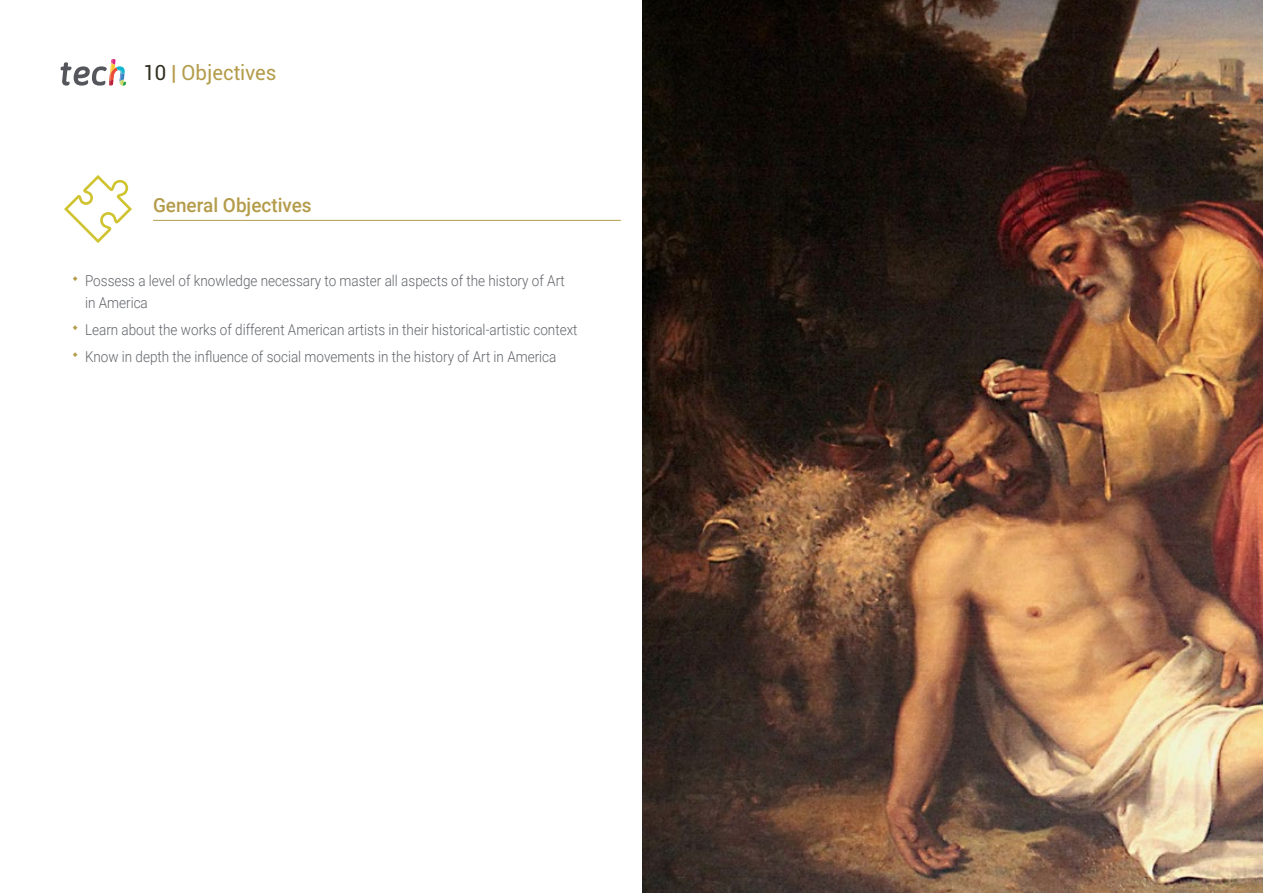
<style>
.page{position:relative;width:1263px;height:893px;background:#fff}
.page>*{position:absolute;margin:0;border:0;box-sizing:border-box;transform-origin:0 0}
.t1{font:21px "Roboto";color:#b49c4b}
.t2{font:500 19.5px "Roboto";color:#b49c4b}
.t3{font:300 15px/22.5px "Roboto";color:#61646a;scale:.9 1}
.s1{color:#312e20}
</style>
<div class="page">
<hr style="left:153px;top:220px;width:468px;height:1px;background:#b49c4b">
<svg style="left:64px;top:175px;width:68px;height:68px"></svg>
<img style="left:642px;top:0;width:621px;height:893px">
<svg style="left:61px;top:59px;width:65px;height:27px"></svg>
<h1 class="t1" style="left:144px;top:57px;width:135px"><span class="s1">10</span> | Objectives</h1>
<h2 class="t2" style="left:153px;top:191px;width:160px">General Objectives</h2>
<p class="t3" style="left:85px;top:268px;width:535px">Possess a level of knowledge necessary to master all aspects of the history of Art in America</p>
<p class="t3" style="left:85px;top:316px;width:549px;line-height:26.7px">Learn about the works of different American artists in their historical-artistic context<br>Know in depth the influence of social movements in the history of Art in America</p>
</div>
